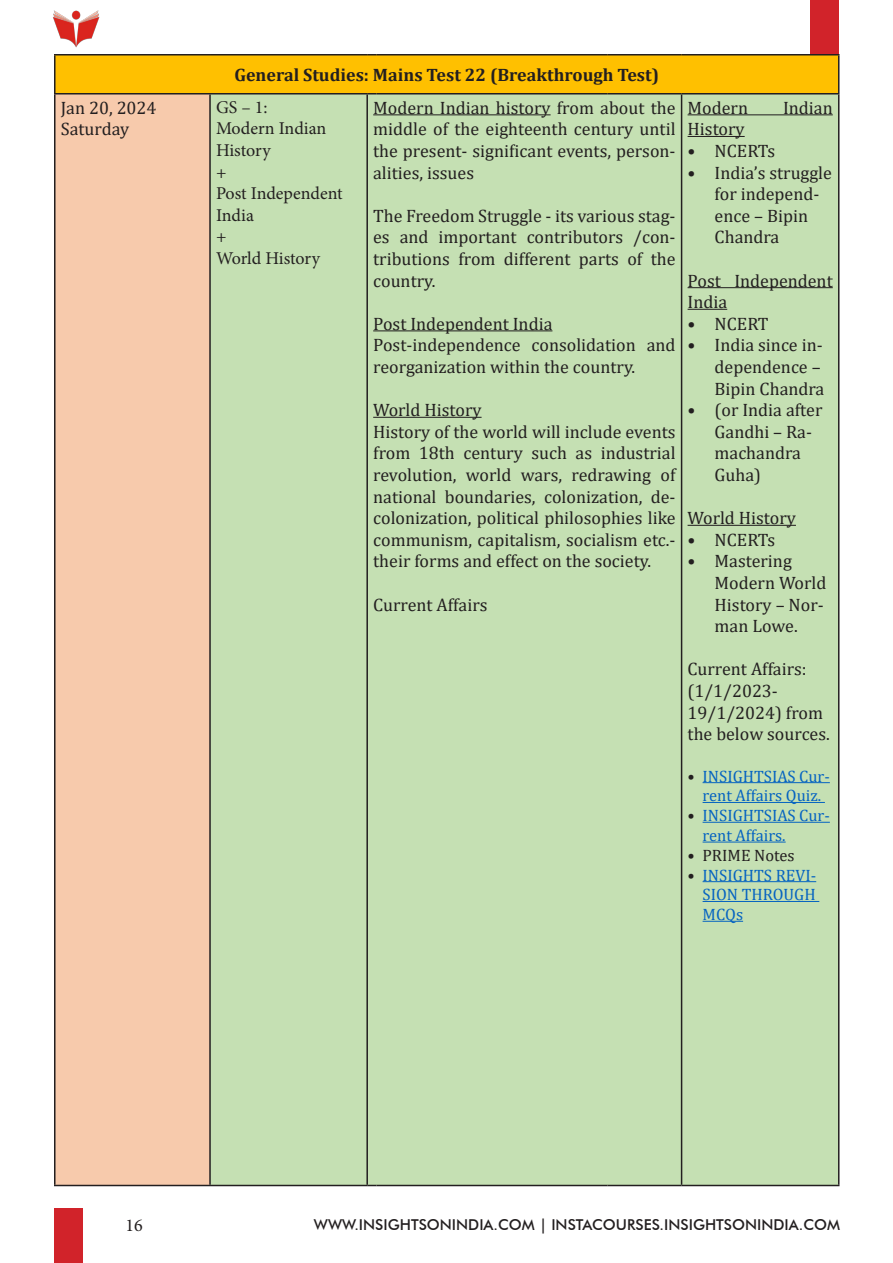
<style>
.page{position:relative;width:893px;height:1263px;background:#fff}
.page>*{position:absolute;margin:0;border:0;box-sizing:border-box;transform-origin:0 0}
.Paragraph_cambaria{font:18px/21.6px "Cambria";color:#231f20}
.t1{font:18px/21.6px "Minion Pro";letter-spacing:-.005em;color:#231f20}
.Paragraph_cambaria-2{font:700 18px "Cambria";color:#231f20}
.t2{font:16.5px/19.8px "Cambria";color:#0563c1;text-align:center}
.t3{font:16.5px "Cambria";color:#231f20}
.t4{font:500 15px "Futura BT";color:#231f20}
.s1{color:#231f20}
</style>
<div class="page">
<div style="left:54px;top:1209px;width:28px;height:54px;background:#d1232a"></div>
<div style="left:810px;top:0;width:29px;height:54px;background:#d1232a"></div>
<img style="left:53px;top:10px;width:47px;height:38px">
<div style="left:55px;top:55px;width:784px;height:39px;background:#ffc000"></div>
<div style="left:55px;top:94px;width:155px;height:1091px;background:#f7caac"></div>
<div style="left:211px;top:95px;width:627px;height:1090px;background:#c5e0b3"></div>
<hr style="left:54px;top:54px;width:156px;height:2px;background:#231f20">
<hr style="left:54px;top:56px;width:2px;height:37px;background:#231f20">
<hr style="left:210px;top:54px;width:157px;height:2px;background:#231f20">
<svg style="left:367px;top:54px;width:9px;height:2px"></svg>
<hr style="left:376px;top:54px;width:232px;height:2px;background:#231f20">
<hr style="left:608px;top:54px;width:74px;height:2px;background:#231f20">
<hr style="left:682px;top:54px;width:157px;height:2px;background:#231f20">
<hr style="left:838px;top:56px;width:1px;height:37px;background:#231f20">
<hr style="left:54px;top:93px;width:156px;height:2px;background:#231f20">
<hr style="left:54px;top:95px;width:2px;height:1090px;background:#231f20">
<hr style="left:210px;top:93px;width:157px;height:2px;background:#231f20">
<hr style="left:209px;top:95px;width:2px;height:1090px;background:#231f20">
<svg style="left:367px;top:93px;width:9px;height:2px"></svg>
<hr style="left:366px;top:95px;width:2px;height:1090px;background:#231f20">
<hr style="left:376px;top:93px;width:232px;height:2px;background:#231f20">
<hr style="left:608px;top:93px;width:74px;height:2px;background:#231f20">
<hr style="left:682px;top:93px;width:157px;height:2px;background:#231f20">
<hr style="left:681px;top:95px;width:1px;height:1090px;background:#231f20">
<hr style="left:838px;top:95px;width:1px;height:1090px;background:#231f20">
<hr style="left:54px;top:1185px;width:156px;height:1px;background:#231f20">
<hr style="left:210px;top:1185px;width:157px;height:1px;background:#231f20">
<hr style="left:376px;top:1185px;width:232px;height:1px;background:#231f20">
<hr style="left:608px;top:1185px;width:74px;height:1px;background:#231f20">
<hr style="left:682px;top:1185px;width:157px;height:1px;background:#231f20">
<hr style="left:373px;top:114px;width:178px;height:1px;background:#231f20">
<hr style="left:373px;top:330px;width:179px;height:1px;background:#231f20">
<hr style="left:373px;top:417px;width:109px;height:1px;background:#231f20">
<hr style="left:688px;top:114px;width:145px;height:1px;background:#231f20">
<hr style="left:688px;top:136px;width:57px;height:1px;background:#231f20">
<hr style="left:688px;top:287px;width:145px;height:1px;background:#231f20">
<hr style="left:688px;top:309px;width:39px;height:1px;background:#231f20">
<hr style="left:688px;top:525px;width:108px;height:1px;background:#231f20">
<hr style="left:703px;top:782px;width:127px;height:1px;background:#0563c1">
<hr style="left:703px;top:802px;width:122px;height:1px;background:#0563c1">
<hr style="left:703px;top:822px;width:127px;height:1px;background:#0563c1">
<hr style="left:703px;top:841px;width:83px;height:1px;background:#0563c1">
<hr style="left:703px;top:881px;width:113px;height:1px;background:#0563c1">
<hr style="left:703px;top:901px;width:116px;height:1px;background:#0563c1">
<hr style="left:703px;top:921px;width:40px;height:1px;background:#0563c1">
<p class="Paragraph_cambaria" style="left:61px;top:97px;width:97px">Jan 20, 2024</p>
<p class="Paragraph_cambaria" style="left:61px;top:118px;width:70px">Saturday</p>
<p class="Paragraph_cambaria-2" style="left:234px;top:62px;width:426px">General Studies: Mains Test 22 (Breakthrough Test)</p>
<p class="t1" style="left:216px;top:96px;width:53px">GS – 1:</p>
<p class="t1" style="left:216px;top:118px;width:112px">Modern Indian<br>History</p>
<p class="t1" style="left:216px;top:161px;width:12px">+</p>
<p class="t1" style="left:216px;top:183px;width:128px">Post Independent<br>India</p>
<p class="t1" style="left:216px;top:226px;width:12px">+</p>
<p class="t1" style="left:216px;top:248px;width:106px">World History</p>
<p class="Paragraph_cambaria" style="left:373px;top:97px;width:304px;text-align:justify">Modern Indian history from about the middle of the eighteenth century until the present- significant events, person&shy;alities, issues</p>
<p class="Paragraph_cambaria" style="left:373px;top:205px;width:304px;text-align:justify">The Freedom Struggle - its various stag&shy;es and important contributors /con&shy;tributions from different parts of the country.</p>
<p class="Paragraph_cambaria" style="left:373px;top:313px;width:181px">Post Independent India</p>
<p class="Paragraph_cambaria" style="left:373px;top:334px;width:304px">Post-independence consolidation and reorganization within the country.</p>
<p class="Paragraph_cambaria" style="left:373px;top:399px;width:110px">World History</p>
<p class="Paragraph_cambaria" style="left:373px;top:421px;width:304px;text-align:justify">History of the world will include events from 18th century such as industrial revolution, world wars, redrawing of national boundaries, colonization, de&shy;colonization, political philosophies like communism, capitalism, socialism etc.- their forms and effect on the society.</p>
<p class="Paragraph_cambaria" style="left:373px;top:594px;width:116px">Current Affairs</p>
<p class="Paragraph_cambaria" style="left:688px;top:97px;width:62px">Modern</p>
<p class="Paragraph_cambaria" style="left:783px;top:97px;width:51px">Indian</p>
<p class="Paragraph_cambaria" style="left:688px;top:118px;width:59px">History</p>
<p class="Paragraph_cambaria" style="left:688px;top:140px;width:89px">• NCERTs</p>
<p class="Paragraph_cambaria" style="left:715px;top:162px;width:119px;text-indent:-27px">• India’s struggle for independ&shy;ence – Bipin<br>Chandra</p>
<p class="Paragraph_cambaria" style="left:688px;top:270px;width:147px">Post Independent<br>India</p>
<p class="Paragraph_cambaria" style="left:688px;top:313px;width:83px">• NCERT</p>
<p class="Paragraph_cambaria" style="left:715px;top:334px;width:111px;text-indent:-27px">• India since in&shy;dependence –<br>Bipin Chandra</p>
<p class="Paragraph_cambaria" style="left:715px;top:399px;width:109px;text-indent:-27px">• (or India after<br>Gandhi – Ra&shy;machandra<br>Guha)</p>
<p class="Paragraph_cambaria" style="left:688px;top:507px;width:110px">World History</p>
<p class="Paragraph_cambaria" style="left:688px;top:529px;width:89px">• NCERTs</p>
<p class="Paragraph_cambaria" style="left:715px;top:550px;width:113px;text-indent:-27px">• Mastering<br>Modern World<br>History – Nor&shy;man Lowe.</p>
<p class="Paragraph_cambaria" style="left:688px;top:658px;width:121px">Current Affairs:</p>
<p class="Paragraph_cambaria" style="left:688px;top:680px;width:144px">(1/1/2023-<br>19/1/2024) from the below sources.</p>
<p class="t2" style="left:688px;top:766px;width:144px"><span class="s1">•</span> INSIGHTSIAS Cur&shy;rent Affairs Quiz.</p>
<p class="t2" style="left:703px;top:806px;width:129px;text-align:left;text-indent:-15px"><span class="s1">•</span> INSIGHTSIAS Cur&shy;rent Affairs.</p>
<p class="t3" style="left:688px;top:845px;width:109px">• PRIME Notes</p>
<p class="t2" style="left:703px;top:865px;width:115px;text-align:justify;text-indent:-15px"><span class="s1">•</span> INSIGHTS REVI-SION THROUGH MCQs</p>
<p class="t1" style="left:125px;top:1215px;width:19px">16</p>
<p class="t4" style="left:314px;top:1215px;width:528px">WWW.INSIGHTSONINDIA.COM | INSTACOURSES.INSIGHTSONINDIA.COM</p>
</div>
